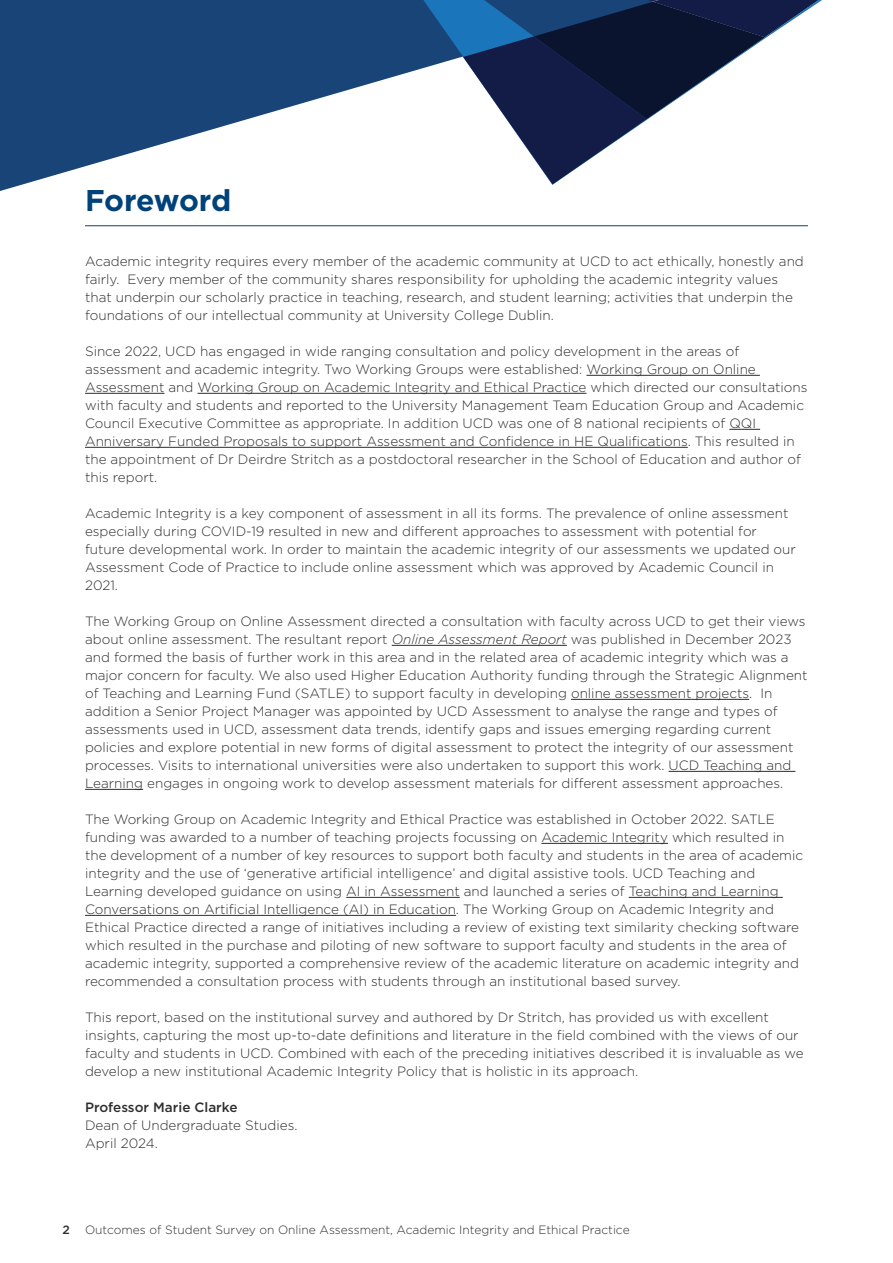
<style>
.page{position:relative;width:893px;height:1263px;background:#fff}
.page>*{position:absolute;margin:0;border:0;box-sizing:border-box;transform-origin:0 0}
.t1{font:700 30px "Gotham";letter-spacing:-.015em;color:#00427a}
.body_text{font:300 13.5px/18px "Gotham";color:#302d2d}
.body_text-2{font:500 13.5px "Gotham";color:#302d2d}
.t2{font:300 12px "Gotham";color:#302d2d}
.t3{font:500 12px "Gotham";color:#302d2d}
.s1{font-style:italic}
</style>
<div class="page">
<svg style="left:0;top:0;width:423px;height:191px;fill:#184478"></svg>
<svg style="left:765px;top:0;width:53px;height:39px"></svg>
<svg style="left:423px;top:0;width:342px;height:184px"></svg>
<hr style="left:586px;top:375px;width:174px;height:1px;background:#302d2d">
<hr style="left:85px;top:393px;width:80px;height:1px;background:#302d2d">
<hr style="left:198px;top:393px;width:388px;height:1px;background:#302d2d">
<hr style="left:729px;top:429px;width:31px;height:1px;background:#302d2d">
<hr style="left:85px;top:447px;width:603px;height:1px;background:#302d2d">
<hr style="left:392px;top:645px;width:175px;height:1px;background:#302d2d">
<hr style="left:571px;top:699px;width:178px;height:1px;background:#302d2d">
<hr style="left:668px;top:771px;width:127px;height:1px;background:#302d2d">
<hr style="left:85px;top:789px;width:58px;height:1px;background:#302d2d">
<hr style="left:541px;top:843px;width:127px;height:1px;background:#302d2d">
<hr style="left:346px;top:897px;width:114px;height:1px;background:#302d2d">
<hr style="left:629px;top:897px;width:154px;height:1px;background:#302d2d">
<hr style="left:85px;top:915px;width:371px;height:1px;background:#302d2d">
<hr style="left:85px;top:225px;width:723px;height:1px;background:#00427a">
<p class="t1" style="left:85px;top:181px;width:148px">Foreword</p>
<p class="body_text" style="left:85px;top:252px;width:720px">Academic integrity requires every member of the academic community at UCD to act ethically, honestly and fairly. Every member of the community shares responsibility for upholding the academic integrity values that underpin our scholarly practice in teaching, research, and student learning; activities that underpin the foundations of our intellectual community at University College Dublin.</p>
<p class="body_text" style="left:85px;top:342px;width:724px">Since 2022, UCD has engaged in wide ranging consultation and policy development in the areas of assessment and academic integrity. Two Working Groups were established: Working Group on Online Assessment and Working Group on Academic Integrity and Ethical Practice which directed our consultations with faculty and students and reported to the University Management Team Education Group and Academic Council Executive Committee as appropriate. In addition UCD was one of 8 national recipients of QQI Anniversary Funded Proposals to support Assessment and Confidence in HE Qualifications. This resulted in the appointment of Dr Deirdre Stritch as a postdoctoral researcher in the School of Education and author of this report.</p>
<p class="body_text" style="left:85px;top:504px;width:712px">Academic Integrity is a key component of assessment in all its forms. The prevalence of online assessment especially during COVID-19 resulted in new and different approaches to assessment with potential for future developmental work. In order to maintain the academic integrity of our assessments we updated our Assessment Code of Practice to include online assessment which was approved by Academic Council in 2021.</p>
<p class="body_text" style="left:85px;top:612px;width:724px">The Working Group on Online Assessment directed a consultation with faculty across UCD to get their views about online assessment. The resultant report <span class="s1">Online Assessment Report</span> was published in December 2023 and formed the basis of further work in this area and in the related area of academic integrity which was a major concern for faculty. We also used Higher Education Authority funding through the Strategic Alignment of Teaching and Learning Fund (SATLE) to support faculty in developing online assessment projects. In addition a Senior Project Manager was appointed by UCD Assessment to analyse the range and types of assessments used in UCD, assessment data trends, identify gaps and issues emerging regarding current policies and explore potential in new forms of digital assessment to protect the integrity of our assessment processes. Visits to international universities were also undertaken to support this work. UCD Teaching and Learning engages in ongoing work to develop assessment materials for different assessment approaches.</p>
<p class="body_text" style="left:85px;top:810px;width:720px">The Working Group on Academic Integrity and Ethical Practice was established in October 2022. SATLE funding was awarded to a number of teaching projects focussing on Academic Integrity which resulted in the development of a number of key resources to support both faculty and students in the area of academic integrity and the use of ‘generative artificial intelligence’ and digital assistive tools. UCD Teaching and Learning developed guidance on using AI in Assessment and launched a series of Teaching and Learning Conversations on Artificial Intelligence (AI) in Education. The Working Group on Academic Integrity and Ethical Practice directed a range of initiatives including a review of existing text similarity checking software which resulted in the purchase and piloting of new software to support faculty and students in the area of academic integrity, supported a comprehensive review of the academic literature on academic integrity and recommended a consultation process with students through an institutional based survey.</p>
<p class="body_text" style="left:85px;top:1008px;width:720px">This report, based on the institutional survey and authored by Dr Stritch, has provided us with excellent insights, capturing the most up-to-date definitions and literature in the field combined with the views of our faculty and students in UCD. Combined with each of the preceding initiatives described it is invaluable as we develop a new institutional Academic Integrity Policy that is holistic in its approach.</p>
<p class="body_text-2" style="left:85px;top:1098px;width:154px">Professor Marie Clarke</p>
<p class="body_text" style="left:85px;top:1116px;width:214px">Dean of Undergraduate Studies.</p>
<p class="body_text" style="left:85px;top:1134px;width:74px">April 2024.</p>
<p class="t3" style="left:62px;top:1222px;width:9px">2</p>
<p class="t2" style="left:85px;top:1222px;width:546px">Outcomes of Student Survey on Online Assessment, Academic Integrity and Ethical Practice</p>
</div>
